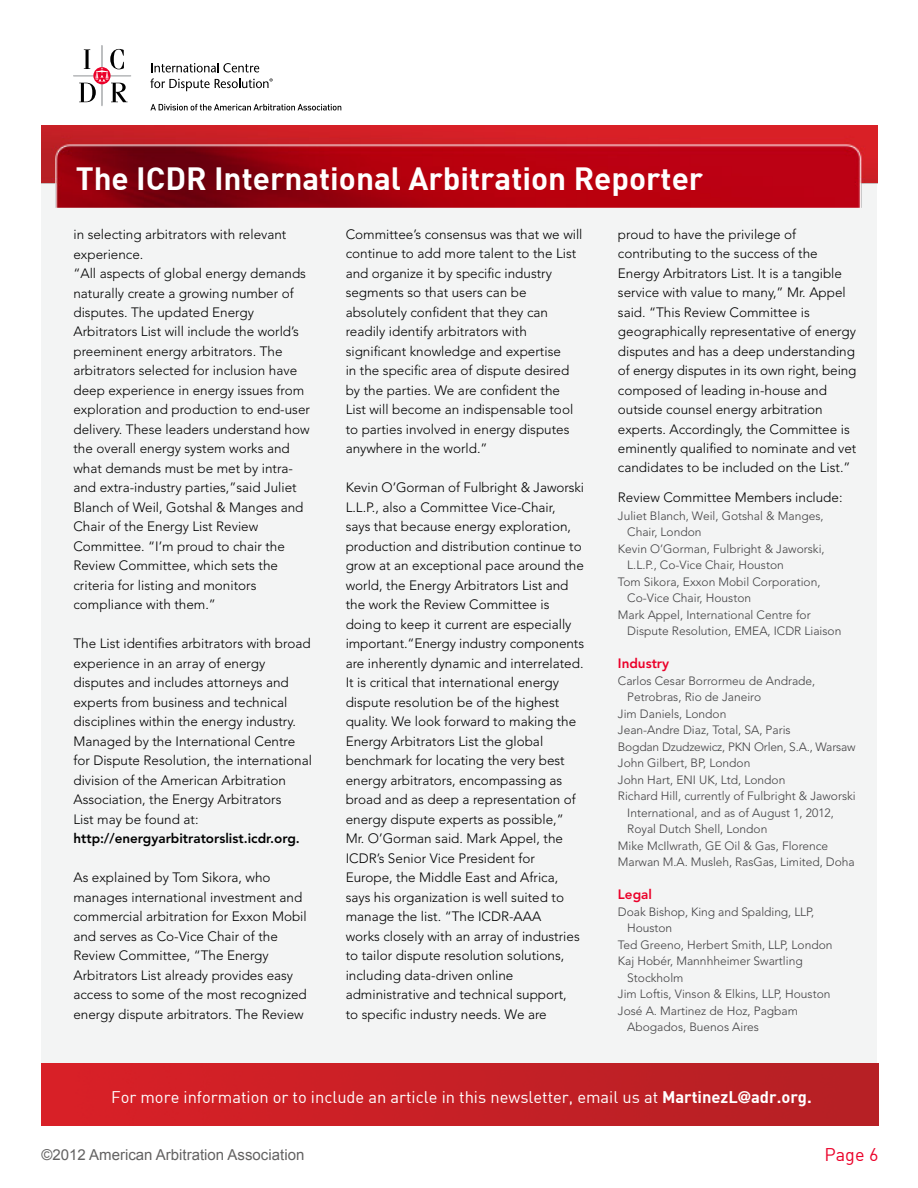
<style>
.page{position:relative;width:918px;height:1188px;background:#fff}
.page>*{position:absolute;margin:0;border:0;box-sizing:border-box;transform-origin:0 0}
.t1{font:31.5px "DIN Bold";color:#fff}
.t2{font:18px "DIN";color:#eb0029}
.t3{font:16.5px "DIN";color:#fff}
.t4{font:15px "Arial";color:#636262}
.t5{font:300 13.5px/19.5px "Avenir LT Std";color:#000}
.t6{font:800 13.5px "Avenir LT Std";color:#000}
.t7{font:800 13.5px "Avenir LT Std";color:#eb0029}
.t8{font:300 12px "Avenir LT Std";color:#414042}
.s1{font-family:"DIN Bold"}
.s2{font-family:"Avenir LT Std";font-weight:900}
</style>
<div class="page">
<div style="left:42px;top:132px;width:835px;height:993px;background:#f3f4f4"></div>
<img style="left:42px;top:1063px;width:837px;height:62px">
<img style="left:42px;top:126px;width:835px;height:82px">
<div style="left:73px;top:76px;width:58px;height:1px;border:1px solid #bcbec0"></div>
<div style="left:102px;top:45px;width:1px;height:61px;border:1px solid #bcbec0"></div>
<svg style="left:151px;top:63px;width:108px;height:9px"></svg>
<svg style="left:79px;top:49px;width:49px;height:53px"></svg>
<svg style="left:150px;top:78px;width:123px;height:13px"></svg>
<svg style="left:150px;top:104px;width:191px;height:6px"></svg>
<h1 class="t1" style="left:76px;top:158px;width:629px">The ICDR International Arbitration Reporter</h1>
<p class="t5" style="left:73px;top:225px;width:238px">in selecting arbitrators with relevant experience.<br>“All aspects of global energy demands naturally create a growing number of disputes. The updated Energy Arbitrators List will include the world’s preeminent energy arbitrators. The arbitrators selected for inclusion have deep experience in energy issues from exploration and production to end-user delivery. These leaders understand how the overall energy system works and what demands must be met by intra&shy;and extra-industry parties,”said Juliet Blanch of Weil, Gotshal &amp; Manges and Chair of the Energy List Review Committee. “I’m proud to chair the Review Committee, which sets the criteria for listing and monitors compliance with them.”</p>
<p class="t5" style="left:73px;top:634px;width:240px">The List identifies arbitrators with broad experience in an array of energy disputes and includes attorneys and experts from business and technical disciplines within the energy industry.<br>Managed by the International Centre for Dispute Resolution, the international division of the American Arbitration Association, the Energy Arbitrators<br>List may be found at:</p>
<p class="t6" style="left:73px;top:831px;width:228px">http://energyarbitratorslist.icdr.org.</p>
<p class="t5" style="left:73px;top:868px;width:235px">As explained by Tom Sikora, who manages international investment and commercial arbitration for Exxon Mobil and serves as Co-Vice Chair of the Review Committee, “The Energy Arbitrators List already provides easy access to some of the most recognized energy dispute arbitrators. The Review</p>
<p class="t5" style="left:618px;top:224px;width:240px">proud to have the privilege of contributing to the success of the Energy Arbitrators List. It is a tangible service with value to many,” Mr. Appel said. “This Review Committee is geographically representative of energy disputes and has a deep understanding of energy disputes in its own right, being composed of leading in-house and outside counsel energy arbitration experts. Accordingly, the Committee is eminently qualified to nominate and vet candidates to be included on the List.”</p>
<p class="t5" style="left:618px;top:488px;width:226px">Review Committee Members include:</p>
<p class="t8" style="left:618px;top:508px;width:207px">Juliet Blanch, Weil, Gotshal &amp; Manges,</p>
<p class="t8" style="left:627px;top:525px;width:76px">Chair, London</p>
<p class="t8" style="left:618px;top:541px;width:208px">Kevin O’Gorman, Fulbright &amp; Jaworski,</p>
<p class="t8" style="left:627px;top:558px;width:158px">L.L.P., Co-Vice Chair, Houston</p>
<p class="t8" style="left:618px;top:574px;width:204px">Tom Sikora, Exxon Mobil Corporation,</p>
<p class="t8" style="left:627px;top:591px;width:125px">Co-Vice Chair, Houston</p>
<p class="t8" style="left:618px;top:607px;width:194px">Mark Appel, International Centre for</p>
<p class="t8" style="left:627px;top:624px;width:216px">Dispute Resolution, EMEA, ICDR Liaison</p>
<p class="t7" style="left:618px;top:655px;width:53px">Industry</p>
<p class="t8" style="left:618px;top:673px;width:199px">Carlos Cesar Borrormeu de Andrade,</p>
<p class="t8" style="left:627px;top:690px;width:135px">Petrobras, Rio de Janeiro</p>
<p class="t8" style="left:618px;top:706px;width:110px">Jim Daniels, London</p>
<p class="t8" style="left:618px;top:723px;width:174px">Jean-Andre Diaz, Total, SA, Paris</p>
<p class="t8" style="left:618px;top:739px;width:239px">Bogdan Dzudzewicz, PKN Orlen, S.A., Warsaw</p>
<p class="t8" style="left:618px;top:756px;width:134px">John Gilbert, BP, London</p>
<p class="t8" style="left:618px;top:772px;width:169px">John Hart, ENI UK, Ltd, London</p>
<p class="t8" style="left:618px;top:789px;width:239px">Richard Hill, currently of Fulbright &amp; Jaworski</p>
<p class="t8" style="left:627px;top:805px;width:208px">International, and as of August 1, 2012,</p>
<p class="t8" style="left:627px;top:822px;width:142px">Royal Dutch Shell, London</p>
<p class="t8" style="left:618px;top:838px;width:212px">Mike McIlwrath, GE Oil &amp; Gas, Florence</p>
<p class="t8" style="left:618px;top:855px;width:238px">Marwan M.A. Musleh, RasGas, Limited, Doha</p>
<p class="t7" style="left:618px;top:886px;width:36px">Legal</p>
<p class="t8" style="left:618px;top:904px;width:198px">Doak Bishop, King and Spalding, LLP,</p>
<p class="t8" style="left:627px;top:921px;width:47px">Houston</p>
<p class="t8" style="left:618px;top:937px;width:216px">Ted Greeno, Herbert Smith, LLP, London</p>
<p class="t8" style="left:618px;top:954px;width:186px">Kaj Hobér, Mannhheimer Swartling</p>
<p class="t8" style="left:627px;top:970px;width:58px">Stockholm</p>
<p class="t8" style="left:618px;top:987px;width:214px">Jim Loftis, Vinson &amp; Elkins, LLP, Houston</p>
<p class="t8" style="left:618px;top:1003px;width:182px">José A. Martinez de Hoz, Pagbam</p>
<p class="t8" style="left:627px;top:1020px;width:133px">Abogados, Buenos Aires</p>
<p class="t5" style="left:346px;top:224px;width:238px">Committee’s consensus was that we will continue to add more talent to the List and organize it by specific industry segments so that users can be absolutely confident that they can readily identify arbitrators with significant knowledge and expertise<br>in the specific area of dispute desired by the parties. We are confident the List will become an indispensable tool to parties involved in energy disputes anywhere in the world.”</p>
<p class="t5" style="left:346px;top:478px;width:240px">Kevin O’Gorman of Fulbright &amp; Jaworski L.L.P., also a Committee Vice-Chair,<br>says that because energy exploration, production and distribution continue to grow at an exceptional pace around the world, the Energy Arbitrators List and the work the Review Committee is doing to keep it current are especially important.“Energy industry components are inherently dynamic and interrelated.<br>It is critical that international energy dispute resolution be of the highest quality. We look forward to making the Energy Arbitrators List the global benchmark for locating the very best energy arbitrators, encompassing as broad and as deep a representation of energy dispute experts as possible,” Mr. O’Gorman said. Mark Appel, the ICDR’s Senior Vice President for Europe, the Middle East and Africa, says his organization is well suited to manage the list. “The ICDR-AAA<br>works closely with an array of industries to tailor dispute resolution solutions, including data-driven online administrative and technical support,<br>to specific industry needs. We are</p>
<p class="t3" style="left:111px;top:1086px;width:702px">For more information or to include an article in this newsletter, email us at <span class="s1">MartinezL</span><span class="s2">@</span><span class="s1">adr.org.</span></p>
<p class="t4" style="left:42px;top:1145px;width:264px">©2012 American Arbitration Association</p>
<h2 class="t2" style="left:825px;top:1143px;width:55px">Page 6</h2>
</div>
